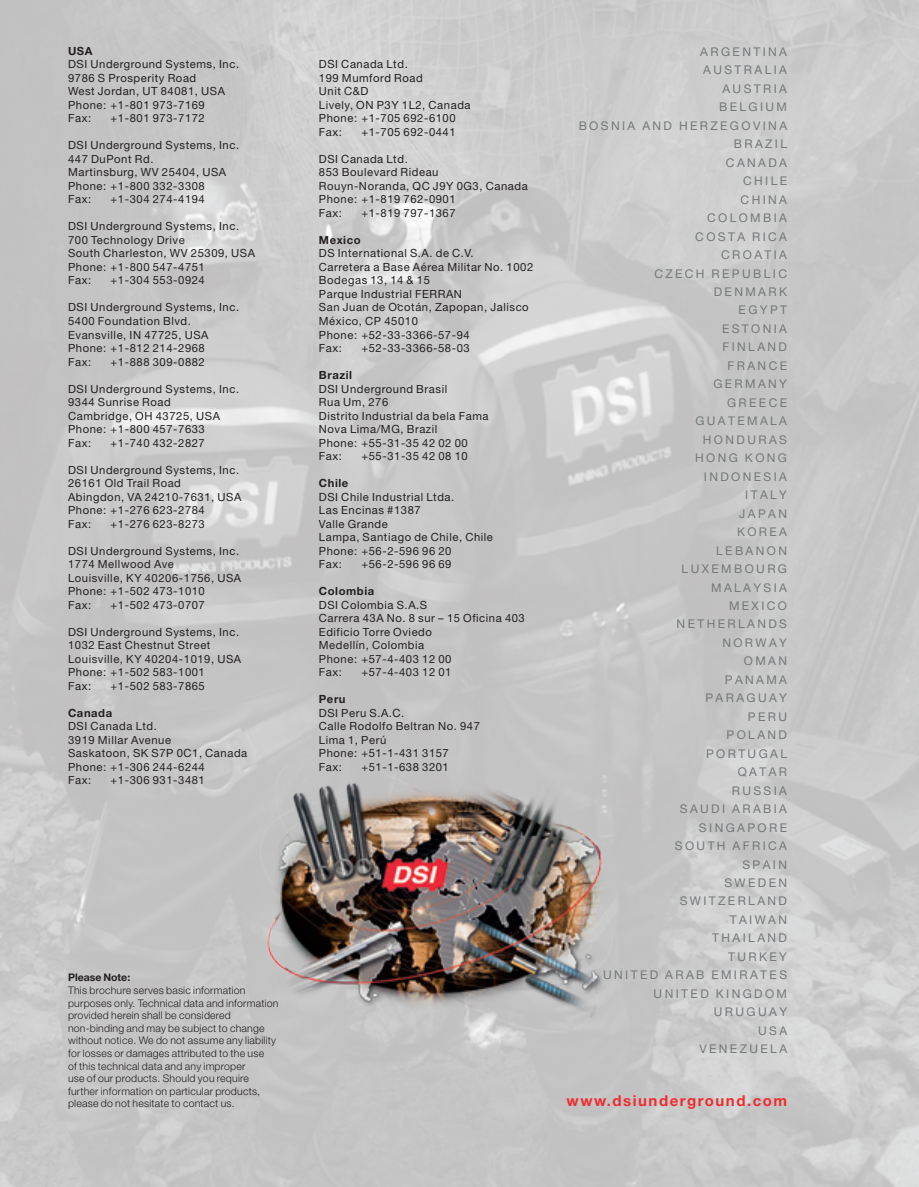
<style>
.page{position:relative;width:919px;height:1187px;background:#fff}
.page>*{position:absolute;margin:0;border:0;box-sizing:border-box;transform-origin:0 0}
.t1{font:700 15px "Helvetica Neue LT Std";letter-spacing:.1em;color:#ee2d30}
.t2{font:12px "Helvetica Neue LT Std";letter-spacing:.2em;color:#747879}
.t3{font:11.25px/13.5px "Helvetica Neue LT Std";letter-spacing:.05em;color:#231f20}
.t4{font:700 11.25px "Helvetica Neue LT Std";letter-spacing:.05em;color:#231f20}
.t5{font:300 10.5px/12.6px "Helvetica Neue LT Std";letter-spacing:.02em;color:#231f20}
.t6{font:700 10.5px "Helvetica Neue LT Std";color:#231f20}
</style>
<div class="page">
<svg style="left:396px;top:303px;width:4px;height:3px"></svg>
<img style="left:255px;top:765px;width:364px;height:277px">
<p class="t4" style="left:68px;top:44px;width:26px">USA</p>
<p class="t3" style="left:68px;top:57px;width:7px">DSI</p>
<p class="t3" style="left:68px;top:57px;width:172px;text-indent:22px">Underground Systems, I nc.<br>9786 S Prosperity Road<br>West Jordan, UT 84081, USA<br>Phone: +1-801 973-7169<br>Fax:</p>
<p class="t3" style="left:111px;top:111px;width:96px">+1-801 973-7172</p>
<p class="t3" style="left:68px;top:138px;width:172px;text-indent:22px">Underground Systems, I nc.<br>447 DuPont Rd.<br>Martinsburg, WV 25404, USA<br>Phone: +1-800 332-3308<br>Fax:</p>
<p class="t3" style="left:68px;top:138px;width:7px">DSI</p>
<p class="t3" style="left:111px;top:192px;width:96px">+1-304 274-4194</p>
<p class="t3" style="left:68px;top:219px;width:188px;text-indent:22px">Underground Systems, I nc.<br>700 Technology Drive<br>South Charleston, WV 25309, USA<br>Phone: +1-800 547-4751<br>Fax:</p>
<p class="t3" style="left:68px;top:219px;width:7px">DSI</p>
<p class="t3" style="left:111px;top:273px;width:96px">+1-304 553-0924</p>
<p class="t3" style="left:68px;top:300px;width:172px;text-indent:22px">Underground Systems, I nc.<br>5400 Foundation Blvd.<br>Evansville, IN 47725, USA<br>Phone: +1-812 214-2968<br>Fax:</p>
<p class="t3" style="left:68px;top:300px;width:7px">DSI</p>
<p class="t3" style="left:111px;top:354px;width:96px">+1-888 309-0882</p>
<p class="t3" style="left:68px;top:381px;width:172px;text-indent:22px">Underground Systems, I nc.<br>9344 Sunrise Road<br>Cambridge, OH 43725, USA<br>Phone: +1-800 457-7633<br>Fax:</p>
<p class="t3" style="left:68px;top:381px;width:7px">DSI</p>
<p class="t3" style="left:111px;top:435px;width:96px">+1-740 432-2827</p>
<p class="t3" style="left:68px;top:462px;width:175px;text-indent:22px">Underground Systems, I nc.<br>26161 Old Trail Road<br>Abingdon, VA 24210-7631, USA<br>Phone: +1-276 623-2784<br>Fax:</p>
<p class="t3" style="left:68px;top:462px;width:7px">DSI</p>
<p class="t3" style="left:111px;top:516px;width:96px">+1-276 623-8273</p>
<p class="t3" style="left:68px;top:543px;width:7px">DSI</p>
<p class="t3" style="left:68px;top:543px;width:175px;text-indent:22px">Underground Systems, I nc.<br>1774 M ellwood Ave<br>Louisville, KY 40206-1756, USA<br>Phone: +1-502 473-1010<br>Fax:</p>
<p class="t3" style="left:111px;top:597px;width:96px">+1-502 473-0707</p>
<p class="t3" style="left:68px;top:624px;width:7px">DSI</p>
<p class="t3" style="left:68px;top:624px;width:175px;text-indent:22px">Underground Systems, I nc.<br>1032 East Chestnut Street<br>Louisville, KY 40204-1019, USA<br>Phone: +1-502 583-1001<br>Fax:</p>
<p class="t3" style="left:111px;top:678px;width:96px">+1-502 583-7865</p>
<p class="t4" style="left:68px;top:705px;width:46px">Canada</p>
<p class="t3" style="left:68px;top:719px;width:7px">DSI</p>
<p class="t3" style="left:68px;top:719px;width:181px;text-indent:22px">Canada Ltd.<br>3919 M illar Avenue<br>Saskatoon, SK S7P 0C1, Canada<br>Phone: +1-306 244-6244<br>Fax:</p>
<p class="t3" style="left:111px;top:773px;width:96px">+1-306 931-3481</p>
<p class="t6" style="left:68px;top:971px;width:64px">Please Note:</p>
<p class="t5" style="left:68px;top:983px;width:212px">This brochure serves basic information purposes only. Technical data and information provided herein shall be considered non-binding and may be subject to change without notice. We do not assume any liability for losses or damages attributed to the use<br>of this technical data and any improper<br>use of our products. Should you require further information on particular products, please do not hesitate to contact us.</p>
<p class="t3" style="left:319px;top:57px;width:153px;text-indent:22px">Canada Ltd.<br>199 M umford Road<br>Unit C&amp;D<br>Lively, ON P3Y 1L2, Canada<br>Phone: +1-705 692-6100<br>Fax:</p>
<p class="t3" style="left:319px;top:57px;width:7px">DSI</p>
<p class="t3" style="left:361px;top:125px;width:96px">+1-705 692-0441</p>
<p class="t3" style="left:319px;top:152px;width:210px;text-indent:22px">Canada Ltd.<br>853 Boulevard Rideau<br>Rouyn-Noranda, QC J9Y 0G3, Canada<br>Phone: +1-819 762-0901<br>Fax:</p>
<p class="t3" style="left:319px;top:152px;width:7px">DSI</p>
<p class="t3" style="left:361px;top:206px;width:96px">+1-819 797-1367</p>
<p class="t4" style="left:319px;top:233px;width:43px">Mexico</p>
<p class="t3" style="left:319px;top:246px;width:216px">DS I nternational S.A. de C.V.<br>Carretera a Base Aérea M ilitar No. 1002<br>Bodegas 13, 14 &amp; 15<br>Parque I ndustrial FERR</p>
<p class="t3" style="left:319px;top:287px;width:211px;text-indent:127px">AN<br>San Juan de Ocotán, Zapopan, Jalisco<br>México, CP 45010<br>Phone: +52-33-3366-57-94<br>Fax:</p>
<p class="t3" style="left:361px;top:341px;width:110px">+52-33-3366-58-03</p>
<p class="t4" style="left:319px;top:368px;width:35px">Brazil</p>
<p class="t3" style="left:319px;top:381px;width:7px">DSI</p>
<p class="t3" style="left:319px;top:381px;width:171px;text-indent:22px">Underground Brasil<br>Rua Um, 276<br>Distrito I ndustrial da bela Fama<br>Nova Lima/MG , Brazil<br>Phone: +55-31-35 42 02 00<br>Fax:</p>
<p class="t3" style="left:361px;top:449px;width:108px">+55-31-35 42 08 10</p>
<p class="t4" style="left:319px;top:476px;width:31px">Chile</p>
<p class="t3" style="left:319px;top:489px;width:7px">DSI</p>
<p class="t3" style="left:319px;top:489px;width:176px;text-indent:22px">Chile I ndustrial Ltda.<br>Las Encinas #1387<br>Valle Grande<br>Lampa, Santiago de Chile, Chile<br>Phone: +56-2-596 96 20<br>Fax:</p>
<p class="t3" style="left:361px;top:557px;width:92px">+56-2-596 96 69</p>
<p class="t4" style="left:319px;top:584px;width:57px">Colombia</p>
<p class="t3" style="left:319px;top:597px;width:7px">DSI</p>
<p class="t3" style="left:319px;top:597px;width:207px;text-indent:22px">Colombia S.A.S<br>Carrera 43A No. 8 sur – 15 Oficina 403<br>Edificio Torre Oviedo<br>Medellín, Colombia<br>Phone: +57-4-403 12 00<br>Fax:</p>
<p class="t3" style="left:361px;top:665px;width:92px">+57-4-403 12 01</p>
<p class="t4" style="left:319px;top:692px;width:28px">Peru</p>
<p class="t3" style="left:319px;top:705px;width:7px">DSI</p>
<p class="t3" style="left:319px;top:705px;width:162px;text-indent:22px">Peru S.A.C.<br>Calle Rodolfo Beltran No. 947<br>Lima 1, Perú<br>Phone: +51-1-431 3157<br>Fax:</p>
<p class="t3" style="left:361px;top:759px;width:89px">+51-1-638 3201</p>
<p class="t2" style="left:700px;top:45px;width:87px">Argentina</p>
<p class="t2" style="left:703px;top:63px;width:84px">Austra lia</p>
<p class="t2" style="left:722px;top:81px;width:65px">Austria</p>
<p class="t2" style="left:719px;top:100px;width:69px">belgium</p>
<p class="t2" style="left:578px;top:118px;width:208px">B osnia a nd herzegovina</p>
<p class="t2" style="left:733px;top:137px;width:55px">B ra zil</p>
<p class="t2" style="left:726px;top:155px;width:61px">Ca na da</p>
<p class="t2" style="left:743px;top:174px;width:46px">Chile</p>
<p class="t2" style="left:740px;top:192px;width:20px">CHIN</p>
<p class="t2" style="left:779px;top:192px;width:9px">A</p>
<p class="t2" style="left:707px;top:211px;width:80px">Colombia</p>
<p class="t2" style="left:695px;top:229px;width:84px">Costa Rica</p>
<p class="t2" style="left:721px;top:248px;width:66px">Croa tia</p>
<p class="t2" style="left:654px;top:266px;width:132px">Czec h republic</p>
<p class="t2" style="left:713px;top:284px;width:75px">D enma rk</p>
<p class="t2" style="left:738px;top:303px;width:50px">E gypt</p>
<p class="t2" style="left:722px;top:321px;width:65px">estonia</p>
<p class="t2" style="left:722px;top:340px;width:66px">Finla nd</p>
<p class="t2" style="left:727px;top:358px;width:61px">Fra nc e</p>
<p class="t2" style="left:713px;top:377px;width:75px">Germa ny</p>
<p class="t2" style="left:727px;top:395px;width:61px">Greec e</p>
<p class="t2" style="left:695px;top:414px;width:44px">GU ATEM</p>
<p class="t2" style="left:760px;top:414px;width:29px">ALA</p>
<p class="t2" style="left:702px;top:432px;width:12px">HONDUR</p>
<p class="t2" style="left:769px;top:432px;width:19px">AS</p>
<p class="t2" style="left:695px;top:451px;width:93px">H ong Kong</p>
<p class="t2" style="left:703px;top:469px;width:83px">I ndonesia</p>
<p class="t2" style="left:745px;top:487px;width:43px">Italy</p>
<p class="t2" style="left:739px;top:506px;width:49px">Japan</p>
<p class="t2" style="left:737px;top:524px;width:50px">Korea</p>
<p class="t2" style="left:716px;top:543px;width:72px">Leba non</p>
<p class="t2" style="left:681px;top:561px;width:107px">Luxembourg</p>
<p class="t2" style="left:711px;top:580px;width:76px">Ma la ysia</p>
<p class="t2" style="left:729px;top:598px;width:60px">M exic o</p>
<p class="t2" style="left:676px;top:617px;width:112px">N etherla nds</p>
<p class="t2" style="left:722px;top:635px;width:66px">N orwa y</p>
<p class="t2" style="left:743px;top:654px;width:45px">Oman</p>
<p class="t2" style="left:724px;top:672px;width:62px">Pa nama</p>
<p class="t2" style="left:705px;top:690px;width:83px">Pa raguay</p>
<p class="t2" style="left:747px;top:709px;width:41px">P eru</p>
<p class="t2" style="left:726px;top:727px;width:11px">POL</p>
<p class="t2" style="left:757px;top:727px;width:21px">AND</p>
<p class="t2" style="left:706px;top:746px;width:83px">P ortuga l</p>
<p class="t2" style="left:737px;top:764px;width:51px">Qatar</p>
<p class="t2" style="left:731px;top:783px;width:10px">RUSSI</p>
<p class="t2" style="left:779px;top:783px;width:9px">A</p>
<p class="t2" style="left:679px;top:801px;width:107px">Sa udi Ara bia</p>
<p class="t2" style="left:699px;top:820px;width:90px">singa pore</p>
<p class="t2" style="left:674px;top:838px;width:104px">South Af rica</p>
<p class="t2" style="left:742px;top:857px;width:46px">Spain</p>
<p class="t2" style="left:724px;top:875px;width:64px">Sweden</p>
<p class="t2" style="left:679px;top:893px;width:109px">Switzerla nd</p>
<p class="t2" style="left:729px;top:912px;width:59px">Ta iwan</p>
<p class="t2" style="left:712px;top:930px;width:76px">Tha ila nd</p>
<p class="t2" style="left:728px;top:949px;width:60px">Turkey</p>
<p class="t2" style="left:603px;top:967px;width:185px">U nited Ara b E mira tes</p>
<p class="t2" style="left:653px;top:986px;width:135px">U nited kingdom</p>
<p class="t2" style="left:713px;top:1004px;width:75px">U rugua y</p>
<p class="t2" style="left:758px;top:1023px;width:31px">US A</p>
<p class="t2" style="left:699px;top:1041px;width:88px">Venezuela</p>
<h1 class="t1" style="left:566px;top:1091px;width:222px">www.dsiunderground.com</h1>
</div>
